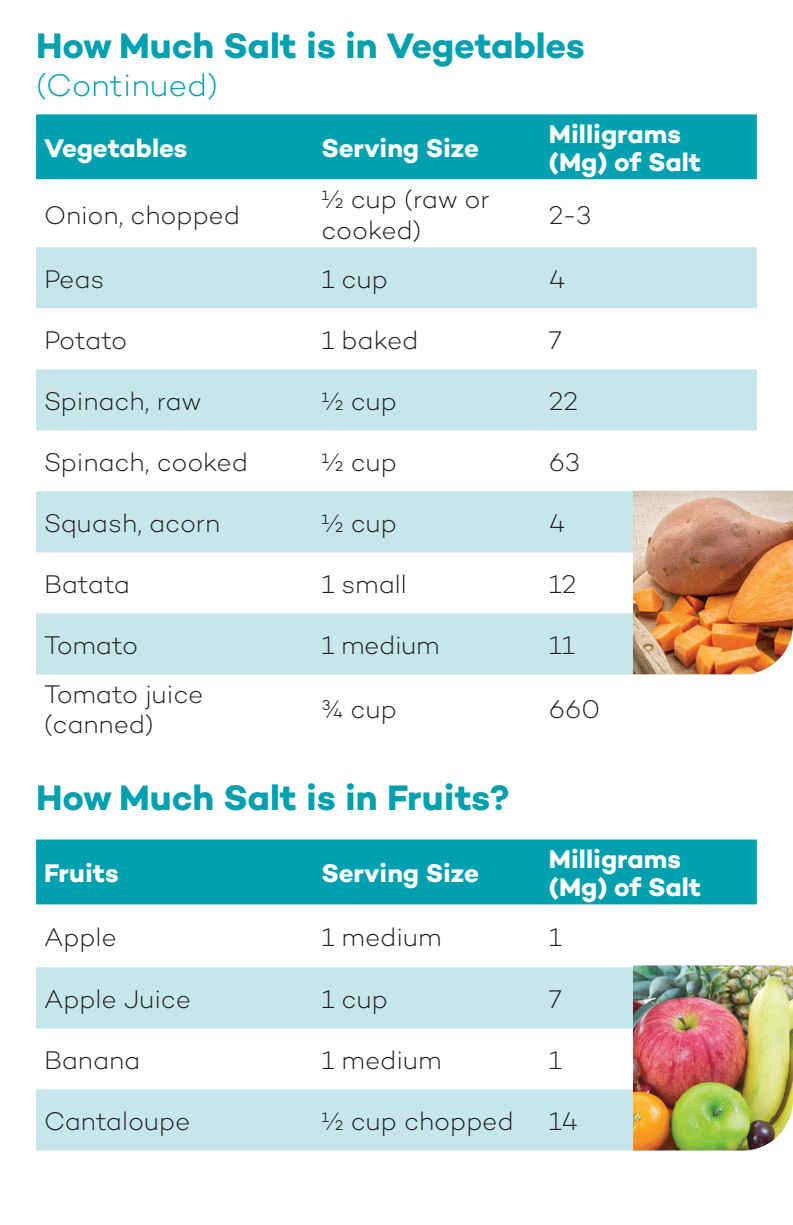
<style>
.page{position:relative;width:793px;height:1225px;background:#fff}
.page>*{position:absolute;margin:0;border:0;box-sizing:border-box;transform-origin:0 0}
.t1{font:700 36px "Campton";color:#00a0b0}
.t2{font:300 32px "Campton";color:#00a0b0}
.t3{font:300 26px/31.2px "Campton";letter-spacing:-.005em;color:#231f20}
.t4{font:700 26px/28px "Campton";color:#fff}
</style>
<div class="page">
<div style="left:36px;top:114px;width:720px;height:65px;background:#00a0b0"></div>
<div style="left:36px;top:247px;width:720px;height:61px;background:#c5e7ec"></div>
<svg style="left:36px;top:369px;width:720px;height:305px;fill:#c5e7ec"></svg>
<div style="left:36px;top:839px;width:720px;height:65px;background:#00a0b0"></div>
<div style="left:36px;top:967px;width:596px;height:61px;background:#c5e7ec"></div>
<div style="left:36px;top:1089px;width:596px;height:61px;background:#c5e7ec"></div>
<img style="left:632px;top:490px;width:160px;height:184px">
<img style="left:632px;top:965px;width:160px;height:185px">
<h1 class="t1" style="left:36px;top:23px;width:550px">How Much Salt is in Vegetables</h1>
<p class="t2" style="left:36px;top:66px;width:183px">(Continued)</p>
<p class="t4" style="left:44px;top:134px;width:145px">Vegetables</p>
<p class="t4" style="left:321px;top:134px;width:159px">Serving Size</p>
<p class="t3" style="left:44px;top:199px;width:197px">Onion, chopped</p>
<p class="t3" style="left:321px;top:183px;width:169px">½ cup (raw or cooked)</p>
<p class="t4" style="left:548px;top:120px;width:153px">Milligrams (Mg) of Salt</p>
<p class="t3" style="left:548px;top:199px;width:44px">2-3</p>
<p class="t3" style="left:44px;top:263px;width:62px">Peas</p>
<p class="t3" style="left:321px;top:263px;width:68px">1 cup</p>
<p class="t3" style="left:548px;top:263px;width:18px">4</p>
<p class="t3" style="left:44px;top:324px;width:85px">Potato</p>
<p class="t3" style="left:321px;top:324px;width:98px">1 baked</p>
<p class="t3" style="left:548px;top:324px;width:15px">7</p>
<p class="t3" style="left:44px;top:385px;width:159px">Spinach, raw</p>
<p class="t3" style="left:321px;top:385px;width:77px">½ cup</p>
<p class="t3" style="left:548px;top:385px;width:31px">22</p>
<p class="t3" style="left:44px;top:446px;width:205px">Spinach, cooked</p>
<p class="t3" style="left:321px;top:446px;width:77px">½ cup</p>
<p class="t3" style="left:548px;top:446px;width:33px">63</p>
<p class="t3" style="left:44px;top:507px;width:177px">Squash, acorn</p>
<p class="t3" style="left:321px;top:507px;width:77px">½ cup</p>
<p class="t3" style="left:548px;top:507px;width:18px">4</p>
<p class="t3" style="left:44px;top:568px;width:87px">Batata</p>
<p class="t3" style="left:321px;top:568px;width:87px">1 small</p>
<p class="t3" style="left:548px;top:568px;width:29px">12</p>
<p class="t3" style="left:44px;top:629px;width:96px">Tomato</p>
<p class="t3" style="left:321px;top:629px;width:120px">1 medium</p>
<p class="t3" style="left:548px;top:629px;width:28px">11</p>
<p class="t3" style="left:44px;top:678px;width:161px;line-height:30px">Tomato juice (canned)</p>
<p class="t3" style="left:321px;top:693px;width:77px">¾ cup</p>
<p class="t3" style="left:548px;top:693px;width:53px">660</p>
<h2 class="t1" style="left:36px;top:775px;width:475px">How Much Salt is in Fruits?</h2>
<p class="t4" style="left:44px;top:858px;width:76px">Fruits</p>
<p class="t4" style="left:321px;top:858px;width:159px">Serving Size</p>
<p class="t4" style="left:548px;top:844px;width:153px">Milligrams (Mg) of Salt</p>
<p class="t3" style="left:44px;top:921px;width:74px">Apple</p>
<p class="t3" style="left:321px;top:921px;width:121px">1 medium</p>
<p class="t3" style="left:548px;top:921px;width:15px">1</p>
<p class="t3" style="left:44px;top:983px;width:148px">Apple Juice</p>
<p class="t3" style="left:321px;top:983px;width:68px">1 cup</p>
<p class="t3" style="left:548px;top:983px;width:15px">7</p>
<p class="t3" style="left:44px;top:1044px;width:98px">Banana</p>
<p class="t3" style="left:321px;top:1044px;width:121px">1 medium</p>
<p class="t3" style="left:548px;top:1044px;width:15px">1</p>
<p class="t3" style="left:44px;top:1105px;width:148px">Cantaloupe</p>
<p class="t3" style="left:321px;top:1105px;width:193px">½ cup chopped</p>
<p class="t3" style="left:548px;top:1105px;width:31px">14</p>
</div>
